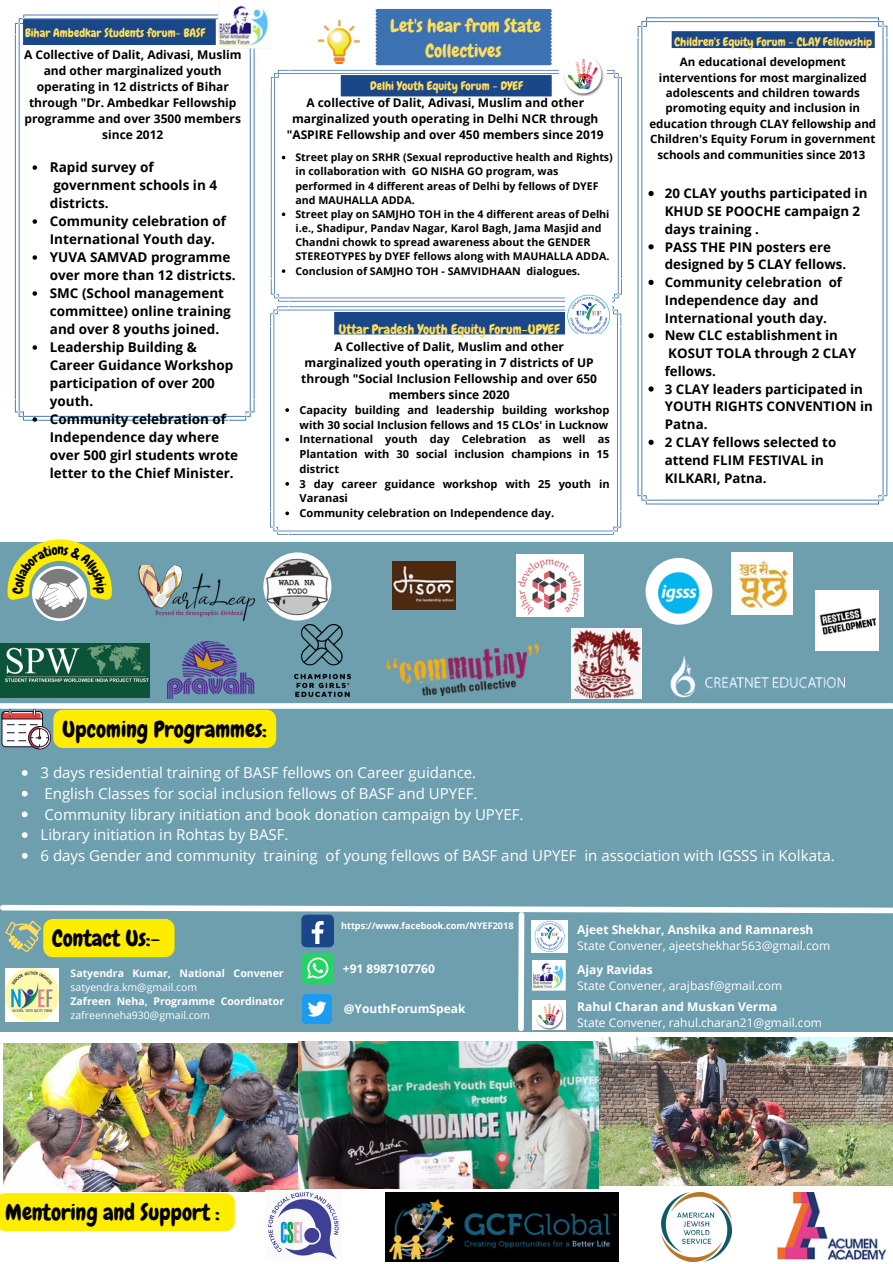
<style>
.page{position:relative;width:893px;height:1264px;background:#fff}
.page>*{position:absolute;margin:0;border:0;box-sizing:border-box;transform-origin:0 0}
.t1{font:22.5px "Chewy";color:#000}
.t2{font:18.15px/24.8px "Chewy";color:#ffde59;text-align:center}
.t3{font:15px/20.7px "Open Sans";color:#fff}
.t4{font:700 13.5px/18px "Open Sans";color:#000}
.t5{font:13.5px "Chewy";color:#ffde59}
.t6{font:700 13.35px/17.7px "Open Sans";color:#000}
.t7{font:700 12px/16px "Open Sans";color:#000;text-align:center}
.t8{font:12px "Open Sans";color:#fff}
.t9{font:700 12px "Open Sans";color:#fff}
.t10{font:12px "Chewy";color:#ffde59}
.t11{font:700 11.55px/15.5px "Open Sans";color:#000;text-align:center}
.t12{font:700 11.1px/14.7px "Open Sans";color:#000}
.t13{font:700 10.65px/14.2px "Open Sans";color:#000}
.t14{font:700 10.5px "Open Sans";color:#fff}
.t15{font:10.5px "Open Sans";color:#fff}
.t16{font:700 9.15px "Open Sans";color:#fff}
</style>
<div class="page">
<img style="left:3px;top:1043px;width:296px;height:148px">
<div style="left:375px;top:9px;width:176px;height:56px;background:#3d72b2"></div>
<svg style="left:15px;top:15px;width:239px;height:405px"></svg>
<svg style="left:271px;top:70px;width:350px;height:231px"></svg>
<svg style="left:270px;top:306px;width:351px;height:228px"></svg>
<svg style="left:637px;top:17px;width:250px;height:487px"></svg>
<img style="left:598px;top:1037px;width:294px;height:148px">
<div style="left:0;top:542px;width:892px;height:489px;background:#6e9faf"></div>
<div style="left:1px;top:703px;width:890px;height:5px;background:#fff"></div>
<img style="left:318px;top:20px;width:42px;height:43px">
<img style="left:33px;top:600px;width:53px;height:21px">
<svg style="left:2px;top:708px;width:49px;height:41px;background:#bbaeb5"></svg>
<img style="left:294px;top:624px;width:56px;height:72px">
<div style="left:334px;top:312px;width:231px;height:22px;background:#1a4789"></div>
<div style="left:340px;top:75px;width:212px;height:21px;background:#1a4789"></div>
<div style="left:23px;top:19px;width:193px;height:26px;background:#1a4789"></div>
<div style="left:671px;top:31px;width:203px;height:17px;background:#1a4789"></div>
<img style="left:218px;top:5px;width:50px;height:43px">
<img style="left:565px;top:293px;width:46px;height:41px">
<img style="left:559px;top:58px;width:47px;height:38px">
<img style="left:670px;top:656px;width:174px;height:42px">
<img style="left:167px;top:641px;width:88px;height:57px">
<img style="left:815px;top:590px;width:63px;height:60px">
<img style="left:0;top:644px;width:149px;height:53px">
<img style="left:138px;top:565px;width:116px;height:56px">
<img style="left:386px;top:643px;width:154px;height:52px">
<svg style="left:0;top:904px;width:892px;height:128px"></svg>
<img style="left:266px;top:1190px;width:73px;height:69px">
<img style="left:385px;top:1192px;width:233px;height:69px">
<img style="left:661px;top:1192px;width:70px;height:69px">
<img style="left:777px;top:1192px;width:110px;height:68px">
<img style="left:731px;top:552px;width:61px;height:62px">
<img style="left:299px;top:1041px;width:299px;height:147px">
<img style="left:572px;top:628px;width:69px;height:71px">
<img style="left:392px;top:561px;width:63px;height:48px">
<img style="left:263px;top:552px;width:68px;height:68px;border-radius:50%">
<img style="left:645px;top:558px;width:67px;height:66px;border-radius:50%">
<img style="left:516px;top:554px;width:67px;height:62px">
<div style="left:43px;top:919px;width:131px;height:38px;background:#ffed00;border-radius:10px"></div>
<svg style="left:22px;top:770px;width:6px;height:5px"></svg>
<svg style="left:22px;top:790px;width:6px;height:6px"></svg>
<svg style="left:22px;top:811px;width:6px;height:6px"></svg>
<svg style="left:22px;top:832px;width:6px;height:6px"></svg>
<svg style="left:22px;top:853px;width:6px;height:5px"></svg>
<svg style="left:285px;top:408px;width:4px;height:4px"></svg>
<svg style="left:285px;top:438px;width:4px;height:3px"></svg>
<svg style="left:285px;top:482px;width:4px;height:3px"></svg>
<svg style="left:285px;top:511px;width:4px;height:4px"></svg>
<div style="left:0;top:1193px;width:235px;height:38px;background:#ffed00"></div>
<div style="left:53px;top:709px;width:223px;height:39px;background:#ffed00;border-radius:10px"></div>
<svg style="left:282px;top:212px;width:3px;height:4px"></svg>
<svg style="left:282px;top:269px;width:3px;height:4px"></svg>
<svg style="left:648px;top:191px;width:5px;height:5px"></svg>
<svg style="left:648px;top:244px;width:5px;height:5px"></svg>
<svg style="left:648px;top:280px;width:5px;height:5px"></svg>
<svg style="left:648px;top:333px;width:5px;height:5px"></svg>
<svg style="left:648px;top:386px;width:5px;height:5px"></svg>
<svg style="left:648px;top:439px;width:5px;height:6px"></svg>
<svg style="left:33px;top:165px;width:4px;height:5px"></svg>
<svg style="left:33px;top:219px;width:4px;height:5px"></svg>
<svg style="left:33px;top:255px;width:4px;height:5px"></svg>
<svg style="left:33px;top:291px;width:4px;height:5px"></svg>
<svg style="left:33px;top:345px;width:4px;height:5px"></svg>
<svg style="left:33px;top:417px;width:4px;height:5px"></svg>
<svg style="left:8px;top:539px;width:104px;height:61px"></svg>
<h2 class="t2" style="left:390px;top:13px;width:152px">Let's hear from State<br>Collectives</h2>
<p class="t10" style="left:25px;top:25px;width:182px">Bihar Ambedkar Students forum- BASF</p>
<p class="t10" style="left:674px;top:34px;width:199px">Children's Equity Forum - CLAY Fellowship</p>
<p class="t7" style="left:24px;top:46px;width:219px">A Collective of Dalit, Adivasi, Muslim and other marginalized youth operating in 12 districts of Bihar through "Dr. Ambedkar Fellowship programme and over 3500 members since 2012</p>
<p class="t11" style="left:649px;top:54px;width:228px">An educational development interventions for most marginalized adolescents and children towards promoting equity and inclusion in education through CLAY fellowship and Children's Equity Forum in government schools and communities since 2013</p>
<p class="t10" style="left:370px;top:78px;width:154px">Delhi Youth Equity Forum - DYEF</p>
<p class="t7" style="left:287px;top:94px;width:318px">A collective of Dalit, Adivasi, Muslim and other marginalized youth operating in Delhi NCR through "ASPIRE Fellowship and over 450 members since 2019</p>
<p class="t13" style="left:295px;top:150px;width:319px">Street play on SRHR (Sexual reproductive health and Rights) in collaboration with GO NISHA GO program, was performed in 4 different areas of Delhi by fellows of DYEF and MAUHALLA ADDA.<br>Street play on SAMJHO TOH in the 4 different areas of Delhi i.e., Shadipur, Pandav Nagar, Karol Bagh, Jama Masjid and Chandni chowk to spread awareness about the GENDER STEREOTYPES by DYEF fellows along with MAUHALLA ADDA.<br>Conclusion of SAMJHO TOH - SAMVIDHAAN dialogues.</p>
<p class="t4" style="left:50px;top:158px;width:190px">Rapid survey of government schools in 4 districts.<br>Community celebration of<br>International Youth day.<br>YUVA SAMVAD programme over more than 12 districts.<br>SMC (School management committee) online training and over 8 youths joined.<br>Leadership Building &amp;<br>Career Guidance Workshop participation of over 200 youth.<br>Community celebration of<br>Independence day where over 500 girl students wrote letter to the Chief Minister.</p>
<p class="t6" style="left:664px;top:184px;width:210px">20 CLAY youths participated in<br>KHUD SE POOCHE campaign 2 days training .<br>PASS THE PIN posters ere designed by 5 CLAY fellows.<br>Community celebration of<br>Independence day and<br>International youth day.<br>New CLC establishment in<br>KOSUT TOLA through 2 CLAY fellows.<br>3 CLAY leaders participated in<br>YOUTH RIGHTS CONVENTION in<br>Patna.<br>2 CLAY fellows selected to attend FLIM FESTIVAL in<br>KILKARI, Patna.</p>
<p class="t5" style="left:338px;top:320px;width:223px">Uttar Pradesh Youth Equity Forum-UPYEF</p>
<p class="t7" style="left:301px;top:338px;width:297px">A Collective of Dalit, Muslim and other marginalized youth operating in 7 districts of UP through "Social Inclusion Fellowship and over 650 members since 2020</p>
<p class="t12" style="left:299px;top:402px;width:312px">Capacity building and leadership building workshop with 30 social Inclusion fellows and 15 CLOs' in Lucknow International youth day Celebration as well as Plantation with 30 social inclusion champions in 15 district<br>3 day career guidance workshop with 25 youth in Varanasi<br>Community celebration on Independence day.</p>
<h1 class="t1" style="left:62px;top:714px;width:206px">Upcoming Programmes:</h1>
<p class="t3" style="left:41px;top:762px;width:795px">3 days residential training of BASF fellows on Career guidance.<br>English Classes for social inclusion fellows of BASF and UPYEF.<br>Community library initiation and book donation campaign by UPYEF.<br>Library initiation in Rohtas by BASF.<br>6 days Gender and community training of young fellows of BASF and UPYEF in association with IGSSS in Kolkata.</p>
<h1 class="t1" style="left:52px;top:923px;width:110px">Contact Us:-</h1>
<p class="t14" style="left:71px;top:965px;width:215px">Satyendra Kumar, National Convener</p>
<p class="t15" style="left:71px;top:979px;width:128px">satyendra.km@gmail.com</p>
<p class="t14" style="left:71px;top:993px;width:215px">Zafreen Neha, Programme Coordinator</p>
<p class="t15" style="left:71px;top:1007px;width:141px">zafreenneha930@gmail.com</p>
<p class="t16" style="left:341px;top:919px;width:174px">https://www.facebook.com/NYEF2018</p>
<p class="t9" style="left:343px;top:959px;width:93px">+91 8987107760</p>
<p class="t9" style="left:344px;top:1000px;width:123px">@YouthForumSpeak</p>
<p class="t9" style="left:577px;top:921px;width:238px">Ajeet Shekhar, Anshika and Ramnaresh</p>
<p class="t8" style="left:577px;top:937px;width:254px">State Convener, ajeetshekhar563@gmail.com</p>
<p class="t9" style="left:577px;top:961px;width:77px">Ajay Ravidas</p>
<p class="t8" style="left:577px;top:977px;width:206px">State Convener, arajbasf@gmail.com</p>
<p class="t9" style="left:577px;top:998px;width:201px">Rahul Charan and Muskan Verma</p>
<p class="t8" style="left:577px;top:1014px;width:246px">State Convener, rahul.charan21@gmail.com</p>
<h1 class="t1" style="left:5px;top:1197px;width:216px">Mentoring and Support :</h1>
</div>
